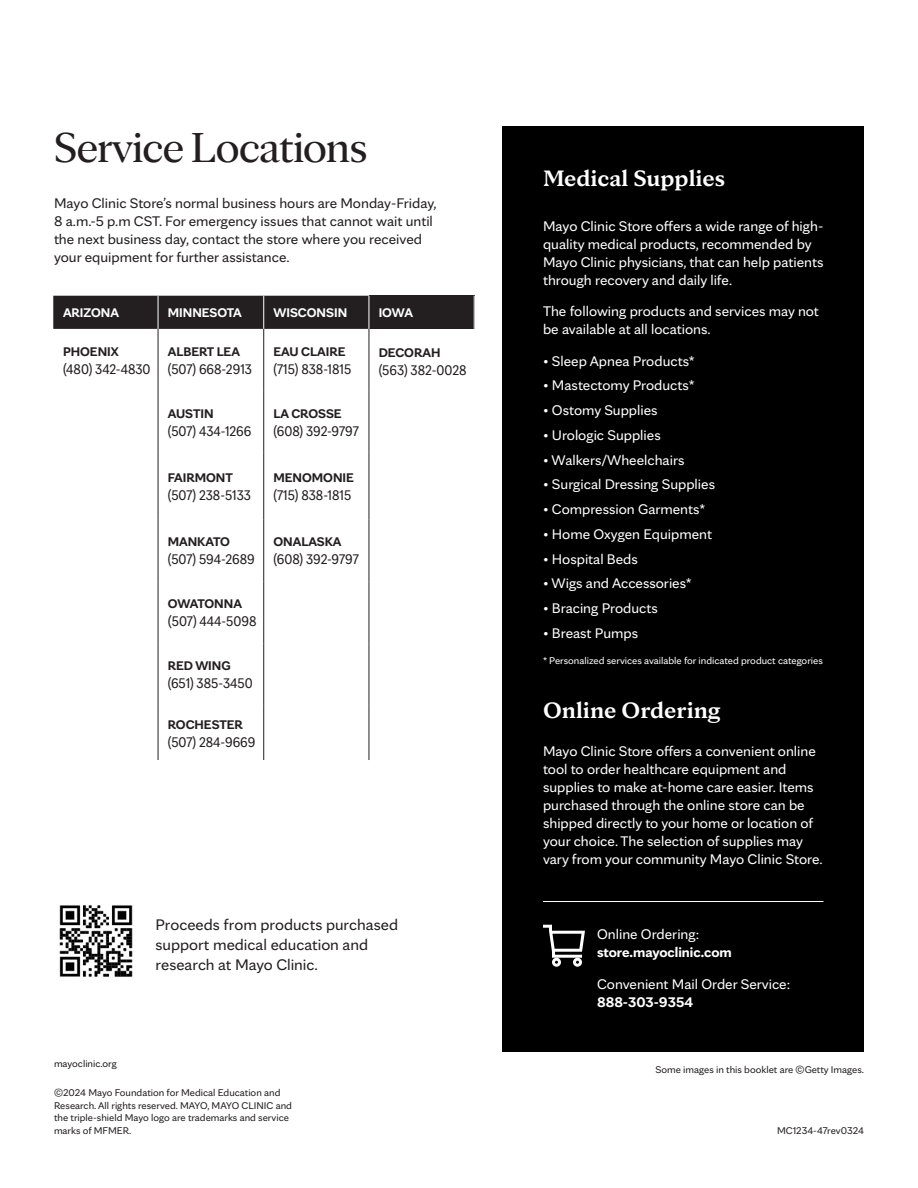
<style>
.page{position:relative;width:918px;height:1188px;background:#fff}
.page>*{position:absolute;margin:0;border:0;box-sizing:border-box;transform-origin:0 0}
.Catalog_catagory_headers{font:45px "Mayo Clinic Serif Display";letter-spacing:-.005em;color:#231f20}
.MC_-_INTRO{font:700 24px "Mayo Clinic Serif";color:#fff}
.MC_-_Store_-_H1{font:16.5px/19.8px "Mayo Clinic Sans";color:#231f20}
.MC_-_BODY{font:15px/18px "Mayo Clinic Sans";color:#fff}
.MC_-_BODY-2{font:15px/18px "Mayo Clinic Sans";color:#231f20}
.MC_-_TABLE_-_Row_Group{font:condensed 15px "Mayo Clinic Sans";color:#231f20}
.MC_-_TABLE_-_Row_Group_-_Reverse{font:condensed 15px "Mayo Clinic Sans";color:#231f20}
.MC_-_CTA{font:15px/18px "Mayo Clinic Sans";color:#fff}
.MC_-_CTA-2{font:700 15px/18px "Mayo Clinic Sans";color:#fff}
.MC_-_TABLE_-_Row_Group-2{font:700 13.5px "Mayo Clinic Sans";color:#231f20}
.MC_-_TABLE_-_Row_Group_-_Reverse-2{font:700 13.5px "Mayo Clinic Sans";color:#231f20}
.MC_-_TABLE_-_Row_Group_-_Reverse-3{font:700 13.5px "Mayo Clinic Sans";color:#fff}
.MC_-_CAPTION___DISCLOSURE___FOOTER{font:10.5px/12.8px "Mayo Clinic Sans";color:#231f20}
.MC_-_CAPTION___DISCLOSURE___FOOTER-2{font:10.5px "Mayo Clinic Sans";color:#fff}
.MC___TRACKING{font:10.5px "Mayo Clinic Sans";color:#231f20}
.s1{font-stretch:normal}
.s2{font-weight:400}
.s3{font-weight:700}
</style>
<div class="page">
<div style="left:53px;top:296px;width:316px;height:33px;background:#231f20"></div>
<div style="left:369px;top:296px;width:105px;height:33px;background:#231f20"></div>
<hr style="left:158px;top:296px;width:1px;height:33px;background:#fff">
<hr style="left:263px;top:296px;width:1px;height:33px;background:#fff">
<hr style="left:158px;top:329px;width:1px;height:62px;background:#231f20">
<hr style="left:263px;top:329px;width:1px;height:62px;background:#231f20">
<hr style="left:158px;top:391px;width:1px;height:62px;background:#231f20">
<hr style="left:263px;top:391px;width:1px;height:62px;background:#231f20">
<hr style="left:158px;top:453px;width:1px;height:66px;background:#231f20">
<hr style="left:263px;top:453px;width:1px;height:66px;background:#231f20">
<hr style="left:158px;top:519px;width:1px;height:62px;background:#231f20">
<hr style="left:263px;top:519px;width:1px;height:62px;background:#231f20">
<hr style="left:158px;top:581px;width:1px;height:62px;background:#231f20">
<hr style="left:263px;top:581px;width:1px;height:62px;background:#231f20">
<hr style="left:158px;top:643px;width:1px;height:62px;background:#231f20">
<hr style="left:263px;top:643px;width:1px;height:62px;background:#231f20">
<hr style="left:158px;top:705px;width:1px;height:55px;background:#231f20">
<hr style="left:263px;top:705px;width:1px;height:55px;background:#231f20">
<hr style="left:369px;top:329px;width:1px;height:62px;background:#231f20">
<hr style="left:369px;top:391px;width:1px;height:62px;background:#231f20">
<hr style="left:369px;top:453px;width:1px;height:66px;background:#231f20">
<hr style="left:369px;top:519px;width:1px;height:62px;background:#231f20">
<hr style="left:369px;top:581px;width:1px;height:62px;background:#231f20">
<hr style="left:369px;top:643px;width:1px;height:62px;background:#231f20">
<hr style="left:369px;top:705px;width:1px;height:55px;background:#231f20">
<hr style="left:369px;top:296px;width:1px;height:33px;background:#fff">
<img style="left:59px;top:905px;width:74px;height:72px">
<div style="left:503px;top:127px;width:361px;height:925px;background:#000001"></div>
<hr style="left:543px;top:901px;width:280px;height:1px;background:#fff">
<svg style="left:543px;top:925px;width:42px;height:42px"></svg>
<p class="Catalog_catagory_headers" style="left:54px;top:113px;width:315px">Service Locations</p>
<p class="MC_-_BODY-2" style="left:54px;top:193px;width:384px">Mayo Clinic Store’s normal business hours are Monday-Friday, 8 a.m.-5 p.m CST. For emergency issues that cannot wait until the next business day, contact the store where you received your equipment for further assistance.</p>
<p class="MC_-_TABLE_-_Row_Group_-_Reverse-3" style="left:63px;top:302px;width:58px">ARIZONA</p>
<p class="MC_-_TABLE_-_Row_Group_-_Reverse-3" style="left:168px;top:302px;width:76px">MINNESOTA</p>
<p class="MC_-_TABLE_-_Row_Group_-_Reverse-3" style="left:273px;top:302px;width:75px">WISCONSIN</p>
<p class="MC_-_TABLE_-_Row_Group_-_Reverse-3" style="left:379px;top:302px;width:36px">IOWA</p>
<p class="MC_-_TABLE_-_Row_Group-2" style="left:63px;top:341px;width:57px">PHOENIX</p>
<p class="MC_-_TABLE_-_Row_Group" style="left:63px;top:357px;width:89px">(480) 342-4830</p>
<p class="MC_-_TABLE_-_Row_Group-2" style="left:273px;top:341px;width:74px">EAU CLAIRE</p>
<p class="MC_-_TABLE_-_Row_Group" style="left:273px;top:357px;width:79px">(715) 838-1815</p>
<p class="MC_-_TABLE_-_Row_Group_-_Reverse-2" style="left:168px;top:341px;width:74px">ALBERT LEA</p>
<p class="MC_-_TABLE_-_Row_Group_-_Reverse" style="left:168px;top:357px;width:86px">(507) 668-2913</p>
<p class="MC_-_TABLE_-_Row_Group-2" style="left:379px;top:341px;width:63px">DECORAH</p>
<p class="MC_-_TABLE_-_Row_Group" style="left:379px;top:358px;width:90px">(563) 382-0028</p>
<p class="MC_-_TABLE_-_Row_Group_-_Reverse-2" style="left:168px;top:403px;width:47px">AUSTIN</p>
<p class="MC_-_TABLE_-_Row_Group_-_Reverse" style="left:168px;top:419px;width:85px">(507) 434-1266</p>
<p class="MC_-_TABLE_-_Row_Group-2" style="left:273px;top:403px;width:70px">LA CROSSE</p>
<p class="MC_-_TABLE_-_Row_Group" style="left:273px;top:419px;width:87px">(608) 392-9797</p>
<p class="MC_-_TABLE_-_Row_Group-2" style="left:168px;top:467px;width:67px">FAIRMONT</p>
<p class="MC_-_TABLE_-_Row_Group" style="left:168px;top:484px;width:85px">(507) 238-5133</p>
<p class="MC_-_TABLE_-_Row_Group-2" style="left:273px;top:467px;width:82px">MENOMONIE</p>
<p class="MC_-_TABLE_-_Row_Group" style="left:273px;top:484px;width:79px">(715) 838-1815</p>
<p class="MC_-_TABLE_-_Row_Group-2" style="left:168px;top:531px;width:64px">MANKATO</p>
<p class="MC_-_TABLE_-_Row_Group" style="left:168px;top:548px;width:89px">(507) 594-2689</p>
<p class="MC_-_TABLE_-_Row_Group-2" style="left:273px;top:531px;width:70px">ONALASKA</p>
<p class="MC_-_TABLE_-_Row_Group" style="left:273px;top:548px;width:87px">(608) 392-9797</p>
<p class="MC_-_TABLE_-_Row_Group_-_Reverse-2" style="left:168px;top:593px;width:76px">OWATONNA</p>
<p class="MC_-_TABLE_-_Row_Group_-_Reverse" style="left:168px;top:610px;width:90px"><span class="s1">(</span>507) 444-5098</p>
<p class="MC_-_TABLE_-_Row_Group_-_Reverse-2" style="left:168px;top:655px;width:64px">RED WING</p>
<p class="MC_-_TABLE_-_Row_Group_-_Reverse" style="left:168px;top:672px;width:87px">(651) 385-3450</p>
<p class="MC_-_TABLE_-_Row_Group-2" style="left:168px;top:714px;width:77px">ROCHESTER</p>
<p class="MC_-_TABLE_-_Row_Group" style="left:168px;top:730px;width:89px">(507) 284-9669</p>
<p class="MC_-_Store_-_H1" style="left:156px;top:914px;width:244px">Proceeds from products purchased support medical education and research at Mayo Clinic.</p>
<p class="MC_-_CAPTION___DISCLOSURE___FOOTER" style="left:54px;top:1056px;width:64px">mayoclinic.org</p>
<p class="MC_-_CAPTION___DISCLOSURE___FOOTER" style="left:54px;top:1085px;width:239px">©2024 Mayo Foundation for Medical Education and Research. All rights reserved. MAYO, MAYO CLINIC and the triple-shield Mayo logo are trademarks and service marks of MFMER.</p>
<p class="MC_-_INTRO" style="left:543px;top:158px;width:184px">Medical Supplies</p>
<p class="MC_-_BODY" style="left:543px;top:215px;width:282px">Mayo Clinic Store offers a wide range of high&shy;quality medical products, recommended by Mayo Clinic physicians, that can help patients through recovery and daily life.</p>
<p class="MC_-_BODY" style="left:543px;top:301px;width:277px">The following products and services may not be available at all locations.</p>
<p class="MC_-_BODY" style="left:543px;top:350px;width:153px">• Sleep Apnea Products*</p>
<p class="MC_-_BODY" style="left:543px;top:375px;width:153px">• Mastectomy Products*</p>
<p class="MC_-_BODY" style="left:543px;top:400px;width:116px">• Ostomy Supplies</p>
<p class="MC_-_BODY" style="left:543px;top:425px;width:119px">• Urologic Supplies</p>
<p class="MC_-_BODY" style="left:543px;top:449px;width:143px">• Walkers/Wheelchairs</p>
<p class="MC_-_BODY" style="left:543px;top:474px;width:174px">• Surgical Dressing Supplies</p>
<p class="MC_-_BODY" style="left:543px;top:499px;width:164px">• Compression Garments*</p>
<p class="MC_-_BODY" style="left:543px;top:524px;width:170px">• Home Oxygen Equipment</p>
<p class="MC_-_BODY" style="left:543px;top:548px;width:96px">• Hospital Beds</p>
<p class="MC_-_BODY" style="left:543px;top:573px;width:150px">• Wigs and Accessories*</p>
<p class="MC_-_BODY" style="left:543px;top:598px;width:116px">• Bracing Products</p>
<p class="MC_-_BODY" style="left:543px;top:623px;width:97px">• Breast Pumps</p>
<p class="MC_-_CAPTION___DISCLOSURE___FOOTER-2" style="left:543px;top:653px;width:281px">* Personalized services available for indicated product categories</p>
<p class="MC_-_INTRO" style="left:543px;top:690px;width:179px">Online Ordering</p>
<p class="MC_-_BODY" style="left:543px;top:741px;width:281px">Mayo Clinic Store offers a convenient online tool to order healthcare equipment and supplies to make at-home care easier. Items purchased through the online store can be shipped directly to your home or location of your choice. The selection of supplies may vary from your community Mayo Clinic Store.</p>
<p class="MC_-_CTA-2" style="left:597px;top:924px;width:136px"><span class="s2">Online Ordering: </span>store.mayoclinic.com</p>
<p class="MC_-_CTA" style="left:597px;top:974px;width:195px">Convenient Mail Order Service:<br><span class="s3">888-303-9354</span></p>
<p class="MC_-_CAPTION___DISCLOSURE___FOOTER" style="left:655px;top:1063px;width:210px">Some images in this booklet are ©Getty Images.</p>
<p class="MC___TRACKING" style="left:777px;top:1122px;width:88px">MC1234-47rev0324</p>
</div>
